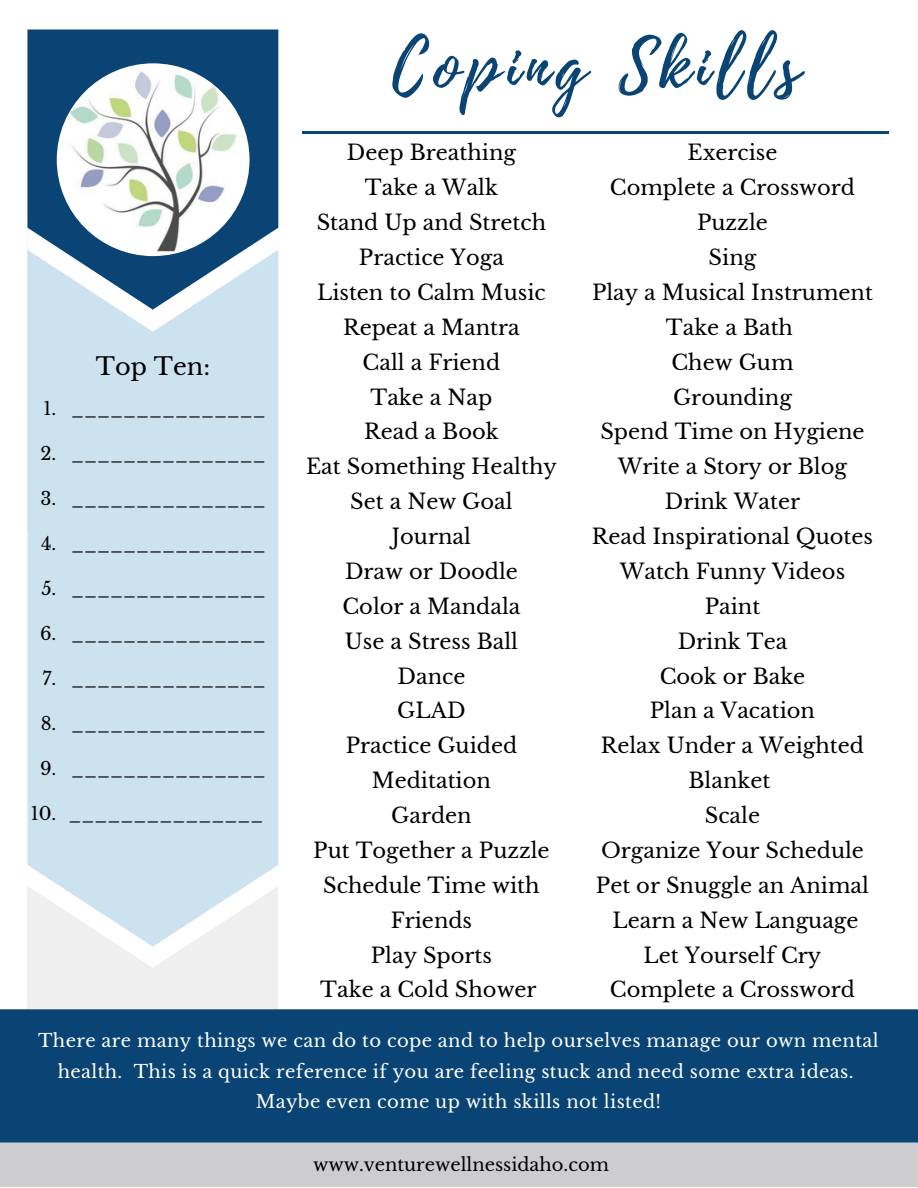
<style>
.page{position:relative;width:918px;height:1188px;background:#fff}
.page>*{position:absolute;margin:0;border:0;box-sizing:border-box;transform-origin:0 0}
.t1{font:67.8px "Playlist Script";letter-spacing:.1em;color:#094474}
.t2{font:24px "Libre Baskerville";color:#000}
.t3{font:21px/34.8px "Libre Baskerville";color:#000;text-align:center}
.t4{font:18px "Libre Baskerville";color:#000}
.t5{font:18px/30.3px "Libre Baskerville";letter-spacing:.02em;color:#fff;text-align:center}
</style>
<div class="page">
<div style="left:27px;top:46px;width:251px;height:1075px;background:#efefef"></div>
<svg style="left:122px;top:531px;width:157px;height:436px"></svg>
<svg style="left:27px;top:332px;width:251px;height:615px;background:#cfe3ef"></svg>
<svg style="left:27px;top:310px;width:251px;height:22px;background:#d3e5f1"></svg>
<svg style="left:27px;top:30px;width:251px;height:280px;background:#406f95"></svg>
<hr style="left:303px;top:132px;width:586px;height:2px;background:#094474">
<img style="left:57px;top:63px;width:193px;height:193px;border-radius:50%">
<div style="left:0;top:1009px;width:918px;height:134px;background:#094474"></div>
<div style="left:0;top:1143px;width:918px;height:44px;background:#cdcdcf"></div>
<p class="t4" style="left:44px;top:398px;width:14px">1.</p>
<p class="t4" style="left:41px;top:443px;width:17px">2.</p>
<p class="t4" style="left:41px;top:488px;width:17px">3.</p>
<p class="t4" style="left:41px;top:533px;width:17px">4.</p>
<p class="t4" style="left:41px;top:578px;width:16px">5.</p>
<p class="t4" style="left:40px;top:623px;width:18px">6.</p>
<p class="t4" style="left:43px;top:668px;width:15px">7.</p>
<p class="t4" style="left:41px;top:713px;width:17px">8.</p>
<p class="t4" style="left:40px;top:758px;width:18px">9.</p>
<p class="t4" style="left:31px;top:803px;width:27px">10.</p>
<p class="t2" style="left:96px;top:352px;width:116px">Top Ten:</p>
<p class="t4" style="left:71px;top:398px;width:196px">_______________</p>
<p class="t4" style="left:71px;top:443px;width:196px">_______________</p>
<p class="t4" style="left:71px;top:488px;width:196px">_______________</p>
<p class="t4" style="left:71px;top:533px;width:196px">_______________</p>
<p class="t4" style="left:71px;top:578px;width:196px">_______________</p>
<p class="t4" style="left:71px;top:623px;width:196px">_______________</p>
<p class="t4" style="left:71px;top:668px;width:196px">_______________</p>
<p class="t4" style="left:71px;top:713px;width:196px">_______________</p>
<p class="t4" style="left:71px;top:758px;width:196px">_______________</p>
<p class="t4" style="left:68px;top:803px;width:196px">_______________</p>
<h1 class="t1" style="left:392px;top:19px;width:409px">Coping Skills</h1>
<p class="t3" style="left:306px;top:136px;width:252px">Deep Breathing<br>Take a Walk<br>Stand Up and Stretch<br>Practice Yoga<br>Listen to Calm Music<br>Repeat a Mantra<br>Call a Friend<br>Take a Nap<br>Read a Book<br>Eat Something Healthy<br>Set a New Goal<br>Journal<br>Draw or Doodle<br>Color a Mandala<br>Use a Stress Ball<br>Dance<br>GLAD<br>Practice Guided<br>Meditation<br>Garden<br>Put Together a Puzzle<br>Schedule Time with<br>Friends<br>Play Sports<br>Take a Cold Shower</p>
<p class="t3" style="left:592px;top:136px;width:283px">Exercise<br>Complete a Crossword<br>Puzzle<br>Sing<br>Play a Musical Instrument<br>Take a Bath<br>Chew Gum<br>Grounding<br>Spend Time on Hygiene<br>Write a Story or Blog<br>Drink Water<br>Read Inspirational Quotes<br>Watch Funny Videos<br>Paint<br>Drink Tea<br>Cook or Bake<br>Plan a Vacation<br>Relax Under a Weighted<br>Blanket<br>Scale<br>Organize Your Schedule<br>Pet or Snuggle an Animal<br>Learn a New Language<br>Let Yourself Cry<br>Complete a Crossword</p>
<p class="t5" style="left:38px;top:1026px;width:842px">There are many things we can do to cope and to help ourselves manage our own mental health. This is a quick reference if you are feeling stuck and need some extra ideas.<br>Maybe even come up with skills not listed!</p>
<p class="t4" style="left:313px;top:1154px;width:297px">www.venturewellnessidaho.com</p>
</div>
